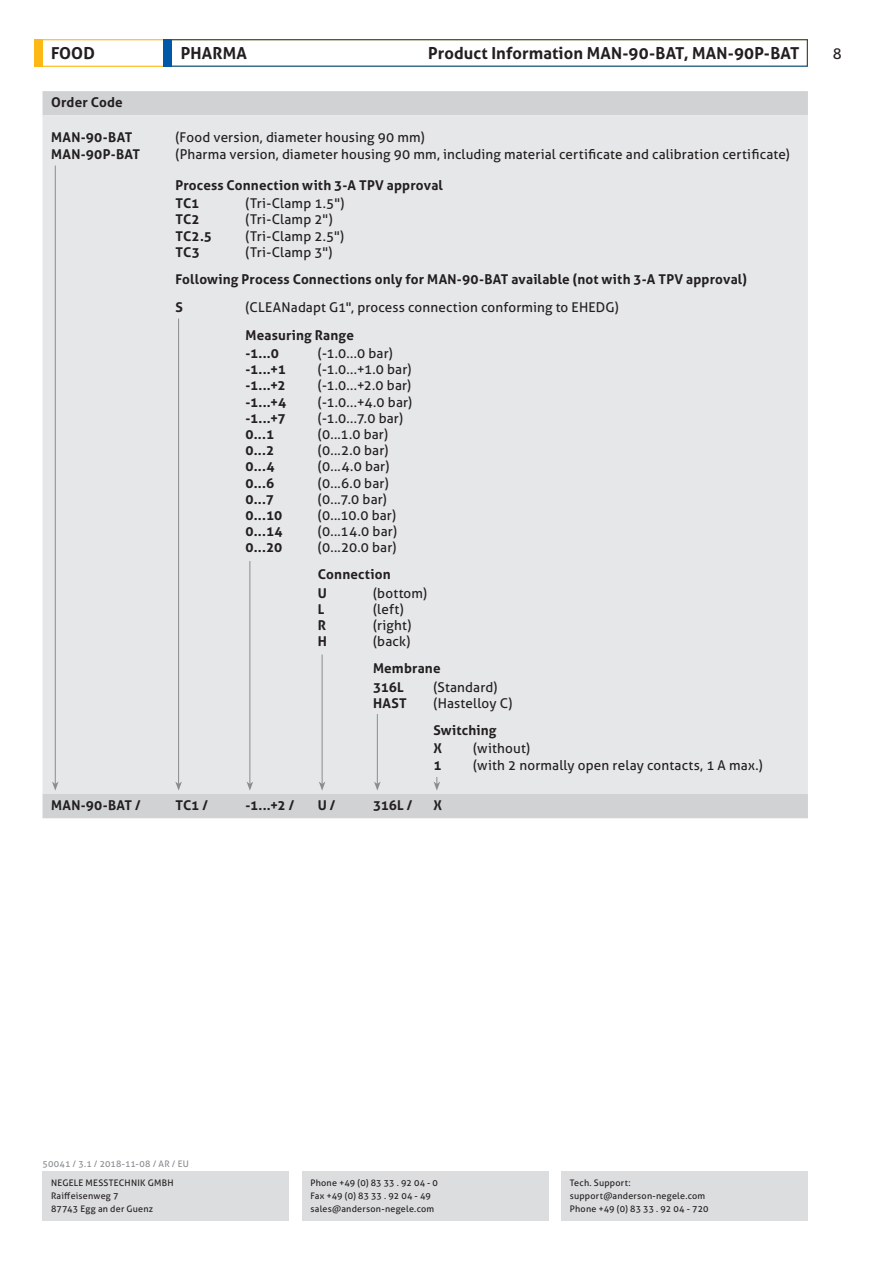
<style>
.page{position:relative;width:893px;height:1263px;background:#fff}
.page>*{position:absolute;margin:0;border:0;box-sizing:border-box;transform-origin:0 0}
.t1{font:700 16.5px "Aller";letter-spacing:.005em;color:#231f20}
.t2{font:15px "Aller";color:#231f20}
.t3{font:13.5px/16.2px "Aller";letter-spacing:.01em;color:#231f20}
.t4{font:700 13.5px/16.2px "Aller";letter-spacing:.01em;color:#231f20}
.t5{font:9px/12.6px "Aller";letter-spacing:.025em;color:#231f20}
.t6{font:9px "Aller";letter-spacing:.02em;color:#8a8c8f}
</style>
<div class="page">
<div style="left:34px;top:39px;width:9px;height:28px;background:#fcb814"></div>
<div style="left:34px;top:39px;width:774px;height:28px;border:1px solid #fcb814"></div>
<div style="left:302px;top:1171px;width:247px;height:49px;background:#dcdddf"></div>
<div style="left:561px;top:1171px;width:247px;height:49px;background:#dcdddf"></div>
<div style="left:43px;top:1171px;width:246px;height:49px;background:#dcdddf"></div>
<div style="left:164px;top:39px;width:8px;height:28px;background:#0157a8"></div>
<div style="left:164px;top:39px;width:644px;height:28px;border:1px solid #0157a8"></div>
<div style="left:43px;top:91px;width:765px;height:727px;background:#d1d2d4"></div>
<div style="left:43px;top:115px;width:765px;height:679px;background:#e6e7e9"></div>
<hr style="left:178px;top:319px;width:1px;height:465px;background:#8a8c8f">
<svg style="left:175px;top:781px;width:7px;height:10px"></svg>
<hr style="left:55px;top:166px;width:1px;height:618px;background:#8a8c8f">
<svg style="left:52px;top:781px;width:7px;height:10px"></svg>
<hr style="left:250px;top:561px;width:1px;height:223px;background:#8a8c8f">
<svg style="left:247px;top:781px;width:6px;height:10px"></svg>
<hr style="left:322px;top:654px;width:1px;height:130px;background:#8a8c8f">
<svg style="left:319px;top:781px;width:6px;height:10px"></svg>
<hr style="left:377px;top:714px;width:1px;height:70px;background:#8a8c8f">
<svg style="left:374px;top:781px;width:7px;height:10px"></svg>
<svg style="left:434px;top:777px;width:6px;height:14px"></svg>
<p class="t1" style="left:428px;top:43px;width:373px">Product Information MAN-90-BAT, MAN-90P-BAT</p>
<p class="t1" style="left:51px;top:43px;width:45px">FOOD</p>
<p class="t1" style="left:181px;top:43px;width:68px">PHARMA</p>
<p class="t2" style="left:833px;top:44px;width:10px">8</p>
<p class="t4" style="left:51px;top:94px;width:73px">Order Code</p>
<p class="t4" style="left:51px;top:129px;width:91px">MAN-90-BAT<br>MAN-90P-BAT</p>
<p class="t3" style="left:175px;top:129px;width:616px">(Food version, diameter housing 90 mm)<br>(Pharma version, diameter housing 90 mm, including material certificate and calibration certificate)</p>
<p class="t4" style="left:175px;top:176px;width:269px;line-height:18.5px">Process Connection with 3-A TPV approval<br>TC1</p>
<p class="t4" style="left:175px;top:211px;width:38px">TC2<br>TC2.5<br>TC3</p>
<p class="t3" style="left:246px;top:195px;width:100px">(Tri-Clamp 1.5") (Tri-Clamp 2") (Tri-Clamp 2.5") (Tri-Clamp 3")</p>
<p class="t4" style="left:175px;top:265px;width:573px;line-height:28.5px">Following Process Connections only for MAN-90-BAT available (not with 3-A TPV approval)<br>S</p>
<p class="t3" style="left:246px;top:299px;width:375px">(CLEANadapt G1", process connection conforming to EHEDG)</p>
<p class="t4" style="left:246px;top:325px;width:110px;line-height:18.5px">Measuring Range -1...0</p>
<p class="t4" style="left:246px;top:361px;width:42px">-1...+1 -1...+2 -1...+4 -1...+7<br>0...1<br>0...2<br>0...4<br>0...6<br>0...7<br>0...10<br>0...14<br>0...20</p>
<p class="t3" style="left:318px;top:345px;width:96px">(-1.0...0 bar) (-1.0...+1.0 bar) (-1.0...+2.0 bar) (-1.0...+4.0 bar) (-1.0...7.0 bar) (0...1.0 bar) (0...2.0 bar) (0...4.0 bar) (0...6.0 bar) (0...7.0 bar) (0...10.0 bar) (0...14.0 bar) (0...20.0 bar)</p>
<p class="t4" style="left:318px;top:565px;width:74px;line-height:18.5px">Connection<br>U</p>
<p class="t4" style="left:318px;top:601px;width:11px">L<br>R<br>H</p>
<p class="t3" style="left:373px;top:585px;width:56px">(bottom) (left) (right) (back)</p>
<p class="t4" style="left:373px;top:659px;width:69px;line-height:18.5px">Membrane<br>316L</p>
<p class="t4" style="left:373px;top:695px;width:35px">HAST</p>
<p class="t3" style="left:433px;top:679px;width:80px">(Standard) (Hastelloy C)</p>
<p class="t4" style="left:433px;top:721px;width:65px;line-height:18.5px">Switching<br>X</p>
<p class="t4" style="left:433px;top:757px;width:10px">1</p>
<p class="t3" style="left:473px;top:740px;width:291px">(without)<br>(with 2 normally open relay contacts, 1 A max.)</p>
<p class="t4" style="left:51px;top:797px;width:91px">MAN-90-BAT /</p>
<p class="t4" style="left:175px;top:797px;width:34px">TC1 /</p>
<p class="t4" style="left:246px;top:797px;width:50px">-1...+2 /</p>
<p class="t4" style="left:318px;top:797px;width:19px">U /</p>
<p class="t4" style="left:373px;top:797px;width:41px">316L /</p>
<p class="t4" style="left:433px;top:797px;width:10px">X</p>
<p class="t6" style="left:43px;top:1158px;width:148px">50041 / 3.1 / 2018-11-08 / AR / EU</p>
<p class="t5" style="left:51px;top:1177px;width:124px">NEGELE MESSTECHNIK GMBH<br>Raiffeisenweg 7<br>87743 Egg an der Guenz</p>
<p class="t5" style="left:310px;top:1177px;width:129px">Phone +49 (0) 83 33 . 92 04 - 0<br>Fax +49 (0) 83 33 . 92 04 - 49 sales@anderson-negele.com</p>
<p class="t5" style="left:570px;top:1177px;width:140px">Tech. Support: support@anderson-negele.com<br>Phone +49 (0) 83 33 . 92 04 - 720</p>
</div>
